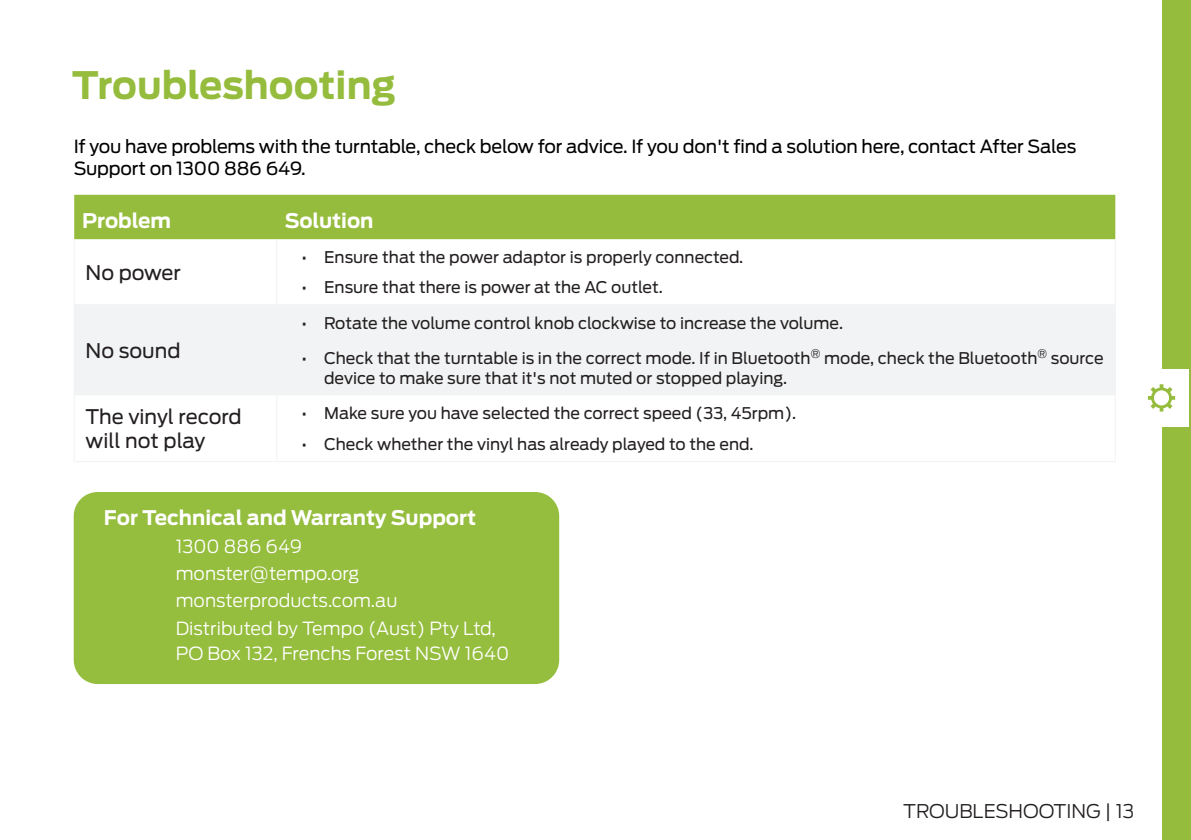
<style>
.page{position:relative;width:1191px;height:840px;background:#fff}
.page>*{position:absolute;margin:0;border:0;box-sizing:border-box;transform-origin:0 0}
.Big_Heading{font:700 37.6px "Antenna";color:#95bc3c}
.Sub-sub-heading{font:700 20px "Antenna";color:#fff}
.Body{font:20px/24px "Antenna";color:#231f20}
.t1{font:300 18.8px "Antenna";color:#231f20}
.Sub-sub_Heading{font:18px/21.6px "Antenna";letter-spacing:-.01em;color:#000}
.Body-2{font:300 18px/25.6px "Antenna";color:#fff}
.t2{font:16px/19.2px "Antenna";color:#231f20}
</style>
<div class="page">
<div style="left:1162px;top:0;width:29px;height:839px;background:#95bc3c"></div>
<div style="left:1134px;top:369px;width:54px;height:57px;background:#fff"></div>
<svg style="left:1147px;top:384px;width:28px;height:27px"></svg>
<div style="left:74px;top:491px;width:485px;height:192px;background:#95bd3e;border-radius:24px"></div>
<div style="left:74px;top:195px;width:1041px;height:44px;background:#95bc3c"></div>
<div style="left:75px;top:305px;width:1039px;height:89px;background:#f2f3f4"></div>
<hr style="left:74px;top:239px;width:1px;height:65px;background:#f2f3f4">
<hr style="left:276px;top:239px;width:1px;height:65px;background:#f2f3f4">
<hr style="left:1114px;top:239px;width:1px;height:65px;background:#f2f3f4">
<hr style="left:74px;top:304px;width:203px;height:1px;background:#f2f3f4">
<hr style="left:74px;top:305px;width:1px;height:89px;background:#f2f3f4">
<hr style="left:277px;top:304px;width:838px;height:1px;background:#f2f3f4">
<hr style="left:276px;top:305px;width:1px;height:89px;background:#f2f3f4">
<hr style="left:1114px;top:305px;width:1px;height:89px;background:#f2f3f4">
<hr style="left:74px;top:394px;width:203px;height:1px;background:#f2f3f4">
<hr style="left:74px;top:395px;width:1px;height:66px;background:#f2f3f4">
<hr style="left:277px;top:394px;width:838px;height:1px;background:#f2f3f4">
<hr style="left:276px;top:395px;width:1px;height:66px;background:#f2f3f4">
<hr style="left:1114px;top:395px;width:1px;height:66px;background:#f2f3f4">
<hr style="left:74px;top:461px;width:203px;height:1px;background:#f2f3f4">
<hr style="left:277px;top:461px;width:838px;height:1px;background:#f2f3f4">
<p class="Big_Heading" style="left:72px;top:62px;width:325px">Troubleshooting</p>
<p class="Sub-sub_Heading" style="left:74px;top:136px;width:1004px">If you have problems with the turntable, check below for advice. If you don't find a solution here, contact After Sales<br>Support on 1300 886 649.</p>
<p class="Sub-sub-heading" style="left:82px;top:208px;width:90px">Problem</p>
<p class="Sub-sub-heading" style="left:285px;top:208px;width:90px">Solution</p>
<p class="Body" style="left:86px;top:260px;width:97px">No power</p>
<p class="t2" style="left:301px;top:247px;width:443px">• Ensure that the power adaptor is properly connected.</p>
<p class="t2" style="left:301px;top:278px;width:363px">• Ensure that there is power at the AC outlet.</p>
<p class="Body" style="left:86px;top:338px;width:96px">No sound</p>
<p class="t2" style="left:301px;top:313px;width:543px">• Rotate the volume control knob clockwise to increase the volume.</p>
<p class="t2" style="left:324px;top:349px;width:781px;text-indent:-23px">• Check that the turntable is in the correct mode. If in Bluetooth<sup>®</sup> mode, check the Bluetooth<sup>®</sup> source device to make sure that it's not muted or stopped playing.</p>
<p class="Body" style="left:86px;top:405px;width:158px">The vinyl record will not play</p>
<p class="t2" style="left:301px;top:404px;width:496px">• Make sure you have selected the correct speed (33, 45rpm).</p>
<p class="t2" style="left:301px;top:434px;width:453px">• Check whether the vinyl has already played to the end.</p>
<p class="Sub-sub-heading" style="left:104px;top:506px;width:374px">For Technical and Warranty Support</p>
<p class="Body-2" style="left:176px;top:533px;width:128px">1300 886 649</p>
<p class="Body-2" style="left:176px;top:560px;width:185px">monster@tempo.org</p>
<p class="Body-2" style="left:176px;top:587px;width:223px">monsterproducts.com.au</p>
<p class="Body-2" style="left:176px;top:615px;width:335px">Distributed by Tempo (Aust) Pty Ltd,<br>PO Box 132, Frenchs Forest NSW 1640</p>
<p class="t1" style="left:903px;top:799px;width:233px">TROUBLESHOOTING | 13</p>
</div>
